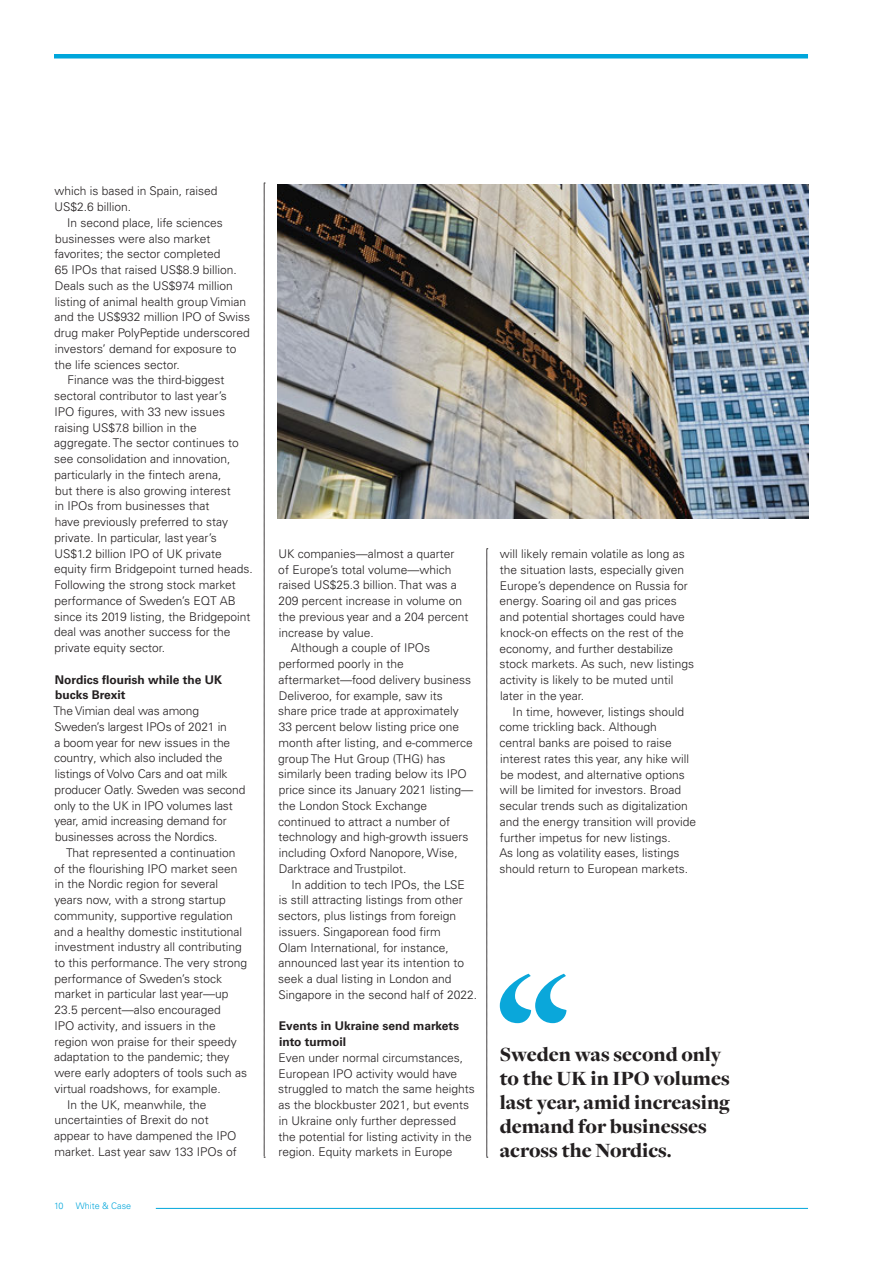
<style>
.page{position:relative;width:893px;height:1263px;background:#fff}
.page>*{position:absolute;margin:0;border:0;box-sizing:border-box;transform-origin:0 0}
.t1{font:900 21px/24px "Freight Disp Pro";color:#231f20}
.Body_Copy_-_indent{font:300 12px/15.8px "Univers LT Pro 45";color:#231f20}
.Body_copy_-_no_inden{font:300 12px/15.8px "Univers LT Pro 45";color:#231f20}
.Subhead{font:700 12px/15.8px "Univers LT Pro 65";color:#231f20}
.t2{font:300 9px "Univers LT Pro 45";color:#00a6db}
</style>
<div class="page">
<hr style="left:156px;top:1208px;width:652px;height:1px;background:#00a6db">
<div style="left:54px;top:54px;width:754px;height:5px;background:#00a6db"></div>
<img style="left:277px;top:184px;width:531px;height:335px">
<svg style="left:264px;top:183px;width:1px;height:975px"></svg>
<svg style="left:487px;top:548px;width:1px;height:610px"></svg>
<svg style="left:500px;top:974px;width:66px;height:49px"></svg>
<p class="Body_copy_-_no_inden" style="left:54px;top:183px;width:165px">which is based in Spain, raised<br>US$2.6 billion.</p>
<p class="Body_Copy_-_indent" style="left:54px;top:215px;width:197px;text-indent:13px">In second place, life sciences businesses were also market favorites; the sector completed<br>65 IPOs that raised US$8.9 billion.<br>Deals such as the US$974 million listing of animal health group Vimian and the US$932 million IPO of Swiss drug maker PolyPeptide underscored investors’ demand for exposure to the life sciences sector.</p>
<p class="Body_Copy_-_indent" style="left:54px;top:372px;width:200px;text-indent:13px">Finance was the third-biggest sectoral contributor to last year’s<br>IPO figures, with 33 new issues raising US$7.8 billion in the aggregate. The sector continues to see consolidation and innovation, particularly in the fintech arena,<br>but there is also growing interest<br>in IPOs from businesses that<br>have previously preferred to stay private. In particular, last year’s US$1.2 billion IPO of UK private equity firm Bridgepoint turned heads.<br>Following the strong stock market performance of Sweden’s EQT AB since its 2019 listing, the Bridgepoint deal was another success for the private equity sector.</p>
<p class="Subhead" style="left:55px;top:671px;width:169px">Nordics flourish while the UK bucks Brexit</p>
<p class="Body_copy_-_no_inden" style="left:53px;top:703px;width:193px">The Vimian deal was among<br>Sweden’s largest IPOs of 2021 in<br>a boom year for new issues in the country, which also included the listings of Volvo Cars and oat milk producer Oatly. Sweden was second only to the UK in IPO volumes last year, amid increasing demand for businesses across the Nordics.</p>
<p class="Body_Copy_-_indent" style="left:54px;top:845px;width:195px;text-indent:12px">That represented a continuation of the flourishing IPO market seen in the Nordic region for several years now, with a strong startup community, supportive regulation and a healthy domestic institutional investment industry all contributing to this performance. The very strong performance of Sweden’s stock market in particular last year—up 23.5 percent—also encouraged<br>IPO activity, and issuers in the region won praise for their speedy adaptation to the pandemic; they were early adopters of tools such as virtual roadshows, for example.</p>
<p class="Body_Copy_-_indent" style="left:54px;top:1096px;width:184px;text-indent:13px">In the UK, meanwhile, the uncertainties of Brexit do not appear to have dampened the IPO market. Last year saw 133 IPOs of</p>
<p class="t2" style="left:54px;top:1200px;width:11px">10</p>
<p class="t2" style="left:76px;top:1200px;width:57px">White &amp; Case</p>
<p class="Body_Copy_-_indent" style="left:278px;top:546px;width:192px">UK companies—almost a quarter<br>of Europe’s total volume—which raised US$25.3 billion. That was a<br>209 percent increase in volume on the previous year and a 204 percent increase by value.</p>
<p class="Body_Copy_-_indent" style="left:278px;top:640px;width:196px;text-indent:13px">Although a couple of IPOs performed poorly in the aftermarket—food delivery business<br>Deliveroo, for example, saw its share price trade at approximately<br>33 percent below listing price one month after listing, and e-commerce group The Hut Group (THG) has similarly been trading below its IPO price since its January 2021 listing— the London Stock Exchange continued to attract a number of technology and high-growth issuers including Oxford Nanopore, Wise,<br>Darktrace and Trustpilot.</p>
<p class="Body_Copy_-_indent" style="left:278px;top:876px;width:200px;text-indent:13px">In addition to tech IPOs, the LSE<br>is still attracting listings from other sectors, plus listings from foreign issuers. Singaporean food firm<br>Olam International, for instance, announced last year its intention to seek a dual listing in London and Singapore in the second half of 2022.</p>
<p class="Subhead" style="left:279px;top:1018px;width:182px">Events in Ukraine send markets into turmoil</p>
<p class="Body_copy_-_no_inden" style="left:278px;top:1050px;width:198px">Even under normal circumstances, European IPO activity would have struggled to match the same heights as the blockbuster 2021, but events in Ukraine only further depressed the potential for listing activity in the region. Equity markets in Europe</p>
<p class="Body_copy_-_no_inden" style="left:500px;top:546px;width:196px">will likely remain volatile as long as the situation lasts, especially given Europe’s dependence on Russia for energy. Soaring oil and gas prices and potential shortages could have knock-on effects on the rest of the economy, and further destabilize stock markets. As such, new listings activity is likely to be muted until later in the year.</p>
<p class="Body_Copy_-_indent" style="left:499px;top:703px;width:198px;text-indent:13px">In time, however, listings should come trickling back. Although<br>central banks are poised to raise interest rates this year, any hike will be modest, and alternative options will be limited for investors. Broad secular trends such as digitalization and the energy transition will provide further impetus for new listings.<br>As long as volatility eases, listings should return to European markets.</p>
<p class="t1" style="left:500px;top:1042px;width:231px">Sweden was second only to the UK in IPO volumes last year, amid increasing demand for businesses across the Nordics.</p>
</div>
